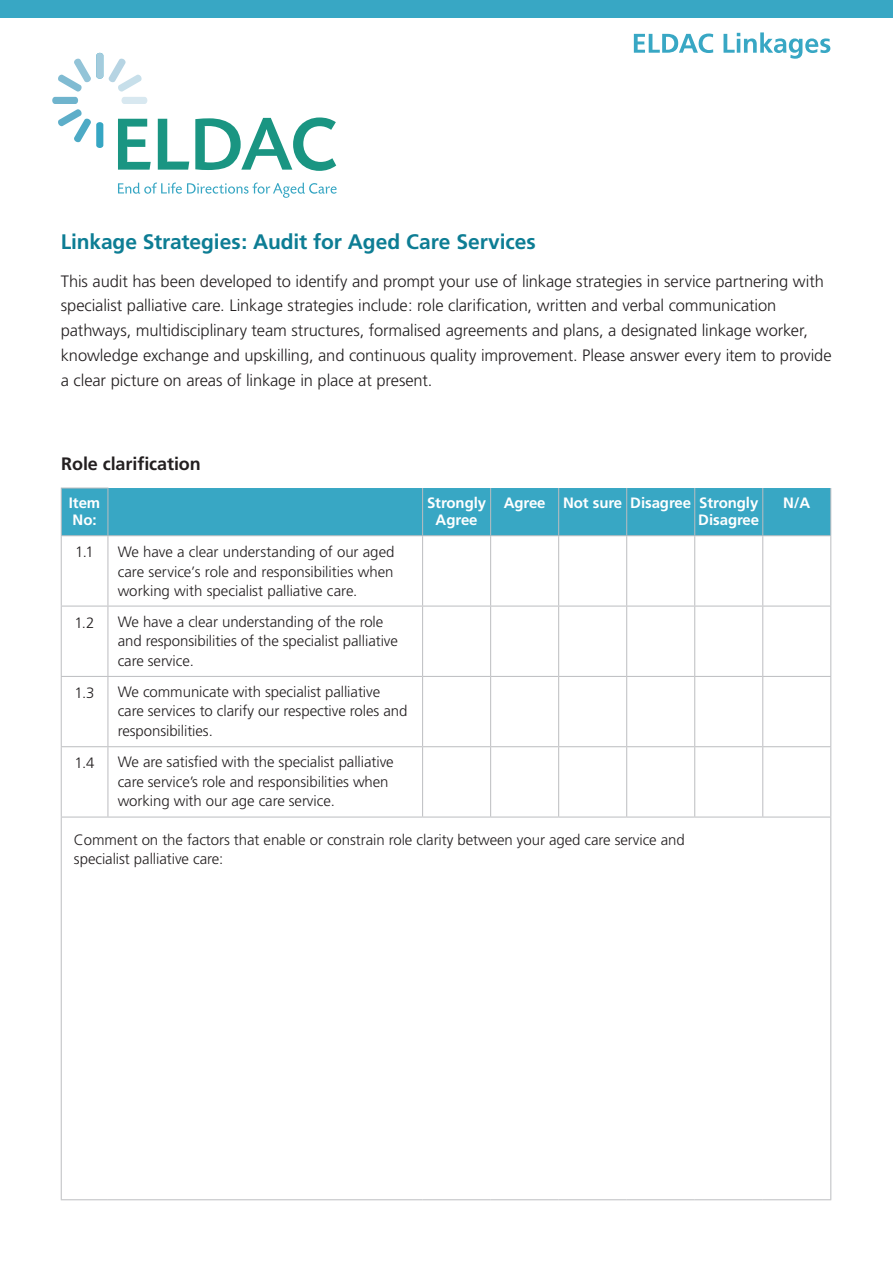
<style>
.page{position:relative;width:893px;height:1263px;background:#fff}
.page>*{position:absolute;margin:0;border:0;box-sizing:border-box;transform-origin:0 0}
.t1{font:700 21px "Frutiger";letter-spacing:-.005em;color:#0d7d94}
.t2{font:700 18px "Frutiger";letter-spacing:-.005em;color:#231f20}
.t3{font:300 16.5px/24.8px "Frutiger";letter-spacing:-.005em;color:#231f20}
.t4{font:300 15px/19.5px "Frutiger";letter-spacing:-.005em;color:#231f20}
.t5{font:700 15px/16.5px "Frutiger";letter-spacing:-.005em;color:#fff}
</style>
<div class="page">
<div style="left:0;top:0;width:893px;height:17px;background:#38a7c4"></div>
<svg style="left:118px;top:183px;width:219px;height:15px"></svg>
<svg style="left:52px;top:53px;width:99px;height:117px"></svg>
<svg style="left:158px;top:119px;width:31px;height:51px"></svg>
<svg style="left:195px;top:117px;width:141px;height:54px"></svg>
<div style="left:62px;top:488px;width:768px;height:47px;background:#38a7c4"></div>
<hr style="left:61px;top:488px;width:47px;height:1px;background:#bcbdc0">
<hr style="left:61px;top:488px;width:1px;height:47px;background:#bcbdc0">
<hr style="left:107px;top:488px;width:1px;height:47px;background:#bcbdc0">
<hr style="left:422px;top:488px;width:1px;height:47px;background:#bcbdc0">
<hr style="left:490px;top:488px;width:1px;height:47px;background:#bcbdc0">
<hr style="left:558px;top:488px;width:1px;height:47px;background:#bcbdc0">
<hr style="left:626px;top:488px;width:1px;height:47px;background:#bcbdc0">
<hr style="left:694px;top:488px;width:1px;height:47px;background:#bcbdc0">
<hr style="left:762px;top:488px;width:1px;height:47px;background:#bcbdc0">
<hr style="left:830px;top:488px;width:1px;height:47px;background:#bcbdc0">
<hr style="left:61px;top:535px;width:47px;height:1px;background:#bcbdc0">
<hr style="left:61px;top:536px;width:1px;height:70px;background:#bcbdc0">
<hr style="left:108px;top:535px;width:315px;height:1px;background:#bcbdc0">
<hr style="left:107px;top:536px;width:1px;height:70px;background:#bcbdc0">
<hr style="left:423px;top:535px;width:68px;height:1px;background:#bcbdc0">
<hr style="left:422px;top:536px;width:1px;height:70px;background:#bcbdc0">
<hr style="left:491px;top:535px;width:68px;height:1px;background:#bcbdc0">
<hr style="left:490px;top:536px;width:1px;height:70px;background:#bcbdc0">
<hr style="left:559px;top:535px;width:68px;height:1px;background:#bcbdc0">
<hr style="left:558px;top:536px;width:1px;height:70px;background:#bcbdc0">
<hr style="left:627px;top:535px;width:68px;height:1px;background:#bcbdc0">
<hr style="left:626px;top:536px;width:1px;height:70px;background:#bcbdc0">
<hr style="left:695px;top:535px;width:68px;height:1px;background:#bcbdc0">
<hr style="left:694px;top:536px;width:1px;height:70px;background:#bcbdc0">
<hr style="left:763px;top:535px;width:68px;height:1px;background:#bcbdc0">
<hr style="left:762px;top:536px;width:1px;height:70px;background:#bcbdc0">
<hr style="left:830px;top:536px;width:1px;height:70px;background:#bcbdc0">
<hr style="left:61px;top:606px;width:1px;height:70px;background:#bcbdc0">
<hr style="left:107px;top:606px;width:1px;height:70px;background:#bcbdc0">
<hr style="left:422px;top:606px;width:1px;height:70px;background:#bcbdc0">
<hr style="left:490px;top:606px;width:1px;height:70px;background:#bcbdc0">
<hr style="left:558px;top:606px;width:1px;height:70px;background:#bcbdc0">
<hr style="left:626px;top:606px;width:1px;height:70px;background:#bcbdc0">
<hr style="left:694px;top:606px;width:1px;height:70px;background:#bcbdc0">
<hr style="left:762px;top:606px;width:1px;height:70px;background:#bcbdc0">
<hr style="left:830px;top:606px;width:1px;height:70px;background:#bcbdc0">
<hr style="left:61px;top:677px;width:1px;height:69px;background:#bcbdc0">
<hr style="left:107px;top:677px;width:1px;height:69px;background:#bcbdc0">
<hr style="left:422px;top:677px;width:1px;height:69px;background:#bcbdc0">
<hr style="left:490px;top:677px;width:1px;height:69px;background:#bcbdc0">
<hr style="left:558px;top:677px;width:1px;height:69px;background:#bcbdc0">
<hr style="left:626px;top:677px;width:1px;height:69px;background:#bcbdc0">
<hr style="left:694px;top:677px;width:1px;height:69px;background:#bcbdc0">
<hr style="left:762px;top:677px;width:1px;height:69px;background:#bcbdc0">
<hr style="left:830px;top:677px;width:1px;height:69px;background:#bcbdc0">
<hr style="left:61px;top:747px;width:1px;height:70px;background:#bcbdc0">
<hr style="left:107px;top:747px;width:1px;height:70px;background:#bcbdc0">
<hr style="left:422px;top:747px;width:1px;height:70px;background:#bcbdc0">
<hr style="left:490px;top:747px;width:1px;height:70px;background:#bcbdc0">
<hr style="left:558px;top:747px;width:1px;height:70px;background:#bcbdc0">
<hr style="left:626px;top:747px;width:1px;height:70px;background:#bcbdc0">
<hr style="left:694px;top:747px;width:1px;height:70px;background:#bcbdc0">
<hr style="left:762px;top:747px;width:1px;height:70px;background:#bcbdc0">
<hr style="left:830px;top:747px;width:1px;height:70px;background:#bcbdc0">
<hr style="left:61px;top:817px;width:1px;height:382px;background:#bcbdc0">
<hr style="left:830px;top:817px;width:1px;height:382px;background:#bcbdc0">
<hr style="left:61px;top:606px;width:47px;height:1px;background:#bcbdc0">
<hr style="left:108px;top:606px;width:315px;height:1px;background:#bcbdc0">
<hr style="left:423px;top:606px;width:68px;height:1px;background:#bcbdc0">
<hr style="left:61px;top:676px;width:47px;height:1px;background:#bcbdc0">
<hr style="left:108px;top:676px;width:315px;height:1px;background:#bcbdc0">
<hr style="left:423px;top:676px;width:68px;height:1px;background:#bcbdc0">
<hr style="left:61px;top:746px;width:47px;height:1px;background:#bcbdc0">
<hr style="left:108px;top:746px;width:315px;height:1px;background:#bcbdc0">
<hr style="left:423px;top:746px;width:68px;height:1px;background:#bcbdc0">
<hr style="left:423px;top:817px;width:68px;height:1px;background:#bcbdc0">
<hr style="left:491px;top:606px;width:68px;height:1px;background:#bcbdc0">
<hr style="left:491px;top:676px;width:68px;height:1px;background:#bcbdc0">
<hr style="left:491px;top:746px;width:68px;height:1px;background:#bcbdc0">
<hr style="left:491px;top:817px;width:68px;height:1px;background:#bcbdc0">
<hr style="left:559px;top:606px;width:68px;height:1px;background:#bcbdc0">
<hr style="left:627px;top:606px;width:68px;height:1px;background:#bcbdc0">
<hr style="left:559px;top:676px;width:68px;height:1px;background:#bcbdc0">
<hr style="left:627px;top:676px;width:68px;height:1px;background:#bcbdc0">
<hr style="left:559px;top:746px;width:68px;height:1px;background:#bcbdc0">
<hr style="left:627px;top:746px;width:68px;height:1px;background:#bcbdc0">
<hr style="left:559px;top:817px;width:68px;height:1px;background:#bcbdc0">
<hr style="left:627px;top:817px;width:68px;height:1px;background:#bcbdc0">
<hr style="left:695px;top:606px;width:68px;height:1px;background:#bcbdc0">
<hr style="left:695px;top:676px;width:68px;height:1px;background:#bcbdc0">
<hr style="left:695px;top:746px;width:68px;height:1px;background:#bcbdc0">
<hr style="left:695px;top:817px;width:68px;height:1px;background:#bcbdc0">
<hr style="left:763px;top:606px;width:68px;height:1px;background:#bcbdc0">
<hr style="left:763px;top:676px;width:68px;height:1px;background:#bcbdc0">
<hr style="left:763px;top:746px;width:68px;height:1px;background:#bcbdc0">
<hr style="left:763px;top:817px;width:68px;height:1px;background:#bcbdc0">
<hr style="left:61px;top:817px;width:47px;height:1px;background:#bcbdc0">
<hr style="left:108px;top:817px;width:315px;height:1px;background:#bcbdc0">
<hr style="left:61px;top:1199px;width:47px;height:1px;background:#bcbdc0">
<hr style="left:108px;top:1199px;width:315px;height:1px;background:#bcbdc0">
<hr style="left:423px;top:1199px;width:68px;height:1px;background:#bcbdc0">
<hr style="left:491px;top:1199px;width:68px;height:1px;background:#bcbdc0">
<hr style="left:559px;top:1199px;width:68px;height:1px;background:#bcbdc0">
<hr style="left:627px;top:1199px;width:68px;height:1px;background:#bcbdc0">
<hr style="left:695px;top:1199px;width:68px;height:1px;background:#bcbdc0">
<hr style="left:763px;top:1199px;width:68px;height:1px;background:#bcbdc0">
<svg style="left:634px;top:32px;width:196px;height:27px"></svg>
<h1 class="t1" style="left:61px;top:229px;width:477px">Linkage Strategies: Audit for Aged Care Services</h1>
<p class="t3" style="left:61px;top:268px;width:772px">This audit has been developed to identify and prompt your use of linkage strategies in service partnering with specialist palliative care. Linkage strategies include: role clarification, written and verbal communication pathways, multidisciplinary team structures, formalised agreements and plans, a designated linkage worker, knowledge exchange and upskilling, and continuous quality improvement. Please answer every item to provide a clear picture on areas of linkage in place at present.</p>
<p class="t2" style="left:61px;top:453px;width:141px">Role clarification</p>
<p class="t5" style="left:69px;top:495px;width:33px">Item<br>No:</p>
<p class="t5" style="left:427px;top:495px;width:61px;text-align:center">Strongly<br>Agree</p>
<p class="t5" style="left:504px;top:495px;width:257px;text-align:right">Agree Not sure Disagree Strongly<br>Disagree</p>
<p class="t5" style="left:783px;top:495px;width:29px">N/A</p>
<p class="t4" style="left:75px;top:542px;width:20px">1.1</p>
<p class="t4" style="left:118px;top:542px;width:278px;text-align:justify">We have a clear understanding of our aged care service’s role and responsibilities when working with specialist palliative care.</p>
<p class="t4" style="left:74px;top:613px;width:22px">1.2</p>
<p class="t4" style="left:118px;top:612px;width:282px">We have a clear understanding of the role and responsibilities of the specialist palliative care service.</p>
<p class="t4" style="left:75px;top:683px;width:21px">1.3</p>
<p class="t4" style="left:118px;top:682px;width:291px">We communicate with specialist palliative care services to clarify our respective roles and responsibilities.</p>
<p class="t4" style="left:75px;top:753px;width:21px">1.4</p>
<p class="t4" style="left:118px;top:752px;width:278px">We are satisfied with the specialist palliative care service’s role and responsibilities when working with our age care service.</p>
<p class="t4" style="left:74px;top:830px;width:612px">Comment on the factors that enable or constrain role clarity between your aged care service and specialist palliative care:</p>
</div>
